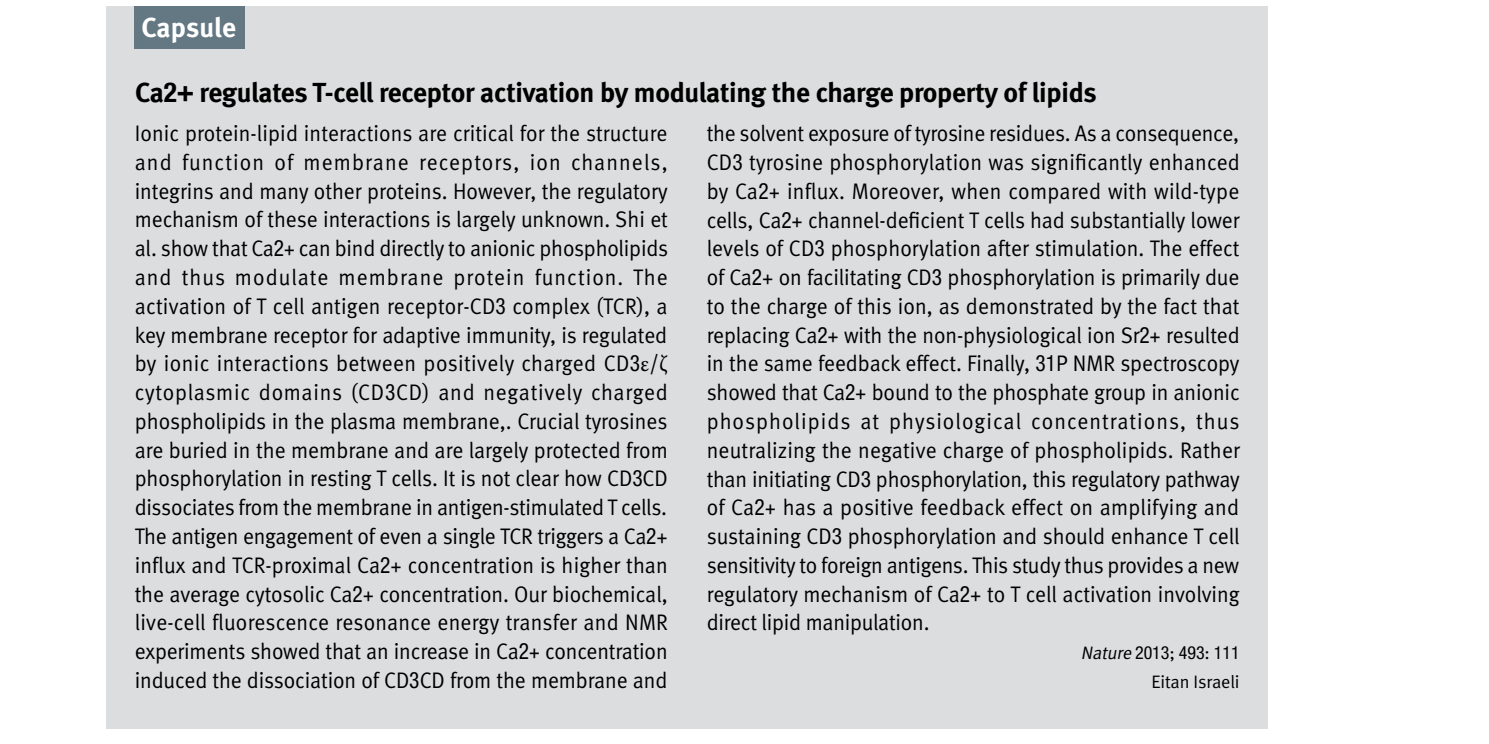
<style>
.page{position:relative;width:1489px;height:744px;background:#fff}
.page>*{position:absolute;margin:0;border:0;box-sizing:border-box;transform-origin:0 0}
.t1{font:700 27.5px "Meta";letter-spacing:-.01em;color:#000}
.t2{font:700 27.5px "Meta";color:#fff}
.t3{font:22.5px/28.8px "Meta Normal";color:#000;text-align:right;scale:.95 1}
.t4{font:22.5px "Meta Normal";letter-spacing:.05em;color:#000;scale:.95 1}
.t5{font:condensed 18px "Helvetica Neue";letter-spacing:-.005em;color:#000}
.t6{font:18px "Meta Normal";letter-spacing:-.005em;color:#000}
.s1{font-family:"Helvetica Neue";font-stretch:condensed}
.s2{font-family:"Minion Pro"}
.s3{font-family:"Meta Normal";font-style:italic;font-stretch:normal}
.s4{font-family:"Meta Normal";font-stretch:normal}
</style>
<div class="page">
<div style="left:106px;top:6px;width:1161px;height:721px;background:#dcddde"></div>
<div style="left:135px;top:6px;width:110px;height:43px;background:#647883"></div>
<p class="t2" style="left:141px;top:11px;width:96px">Capsule</p>
<p class="t1" style="left:135px;top:76px;width:962px">Ca<span class="s1">2</span>+ regulates -T cell receptor activation by modulating the charge property of lipids</p>
<p class="t3" style="left:135px;top:119px;width:562px">Ionic protein-lipid interactions are critical for the structure channels,</p>
<p class="t4" style="left:303px;top:149px;width:112px">membrane</p>
<p class="t3" style="left:135px;top:147px;width:40px">and</p>
<p class="t3" style="left:135px;top:176px;width:562px">integrins and many other proteins. However, the regulatory</p>
<p class="t3" style="left:135px;top:205px;width:562px">mechanism of these interactions is largely unknown. Shi et</p>
<p class="t3" style="left:135px;top:234px;width:563px">al. show that Ca<span class="s1">2</span>+ can bind directly to anionic phospholipids</p>
<p class="t4" style="left:534px;top:264px;width:142px">function. The</p>
<p class="t4" style="left:182px;top:149px;width:88px">function</p>
<p class="t3" style="left:274px;top:147px;width:21px">of</p>
<p class="t3" style="left:530px;top:147px;width:34px">ion</p>
<p class="t4" style="left:419px;top:149px;width:107px">receptors,</p>
<p class="t4" style="left:182px;top:264px;width:156px">thus modulate</p>
<p class="t4" style="left:338px;top:264px;width:112px">membrane</p>
<p class="t3" style="left:135px;top:262px;width:563px;text-align:left">and<br>activation of T cell antigen receptor-CD<span class="s1">3</span> complex (TCR a,) key membrane receptor for adaptive immunity is, regulated by ionic interactions between positively charged C D <span class="s2">ζ</span>/<span class="s2">ε</span><span class="s1">3 </span>cytoplasmic domains (CD<span class="s1">3</span>CD) and negatively charged phospholipids in the plasma membrane,. Crucial tyrosines are buried in the membrane and are largely protected from phosphorylation in resting T cells isIt. not clear how CD<span class="s1">3</span>CD dissociates from the membrane in antigen-stimulated T cells.<br>The antigen engagement of even a single TCR triggers a Ca<span class="s1">2</span>+ influx and TCR-proximal Ca<span class="s1">2</span>+ concentration is higher than the average cytosolic Ca<span class="s1">2</span>+ concentration. Our biochemical, live-cell fluorescence resonance energy transfer and NMR experiments showed that an increase in Ca<span class="s1">2</span>+ concentration induced the dissociation of CD<span class="s1">3</span>CD from the membrane and</p>
<p class="t4" style="left:453px;top:264px;width:76px">protein</p>
<p class="t3" style="left:706px;top:119px;width:562px">the solvent exposure of tyrosine residues. As a consequence, CD<span class="s1">3</span> tyrosine phosphorylation was significantly enhanced by Ca<span class="s1">2</span>+ influx. Moreover, when compared with wild-type cells, Ca<span class="s1">2</span>+ channel-deficient T cells had substantially lower levels of CD<span class="s1">3</span> phosphorylation after stimulation. The effect of Ca<span class="s1">2</span>+ on facilitating CD<span class="s1">3</span> phosphorylation is primarily due to the charge of this ion, as demonstrated by the fact that replacing Ca<span class="s1">2</span>+ with the non-physiological ion Sr<span class="s1">2</span>+ resulted in the same feedback effect. Finally, <span class="s1">31</span>P NMR spectroscopy showed that Ca<span class="s1">2</span>+ bound to the phosphate group in anionic thus</p>
<p class="t3" style="left:706px;top:406px;width:562px;text-align:left">phospholipids at physiological concentrations, neutralizing the negative charge of phospholipids. Rather than initiating CD<span class="s1">3</span> phosphorylation, this regulatory pathway of Ca<span class="s1">2</span>+ has a positive feedback effect on amplifying and sustaining CD<span class="s1">3</span> phosphorylation and should enhance T cell sensitivity to foreign antigens. This study thus provides a new regulatory mechanism of Ca<span class="s1">2</span>+ to T cell activation involving direct lipid manipulation.</p>
<p class="t5" style="left:1080px;top:642px;width:160px"><span class="s3">Nature</span>2013<span class="s4">;</span> 493<span class="s4">:</span> 111</p>
<p class="t6" style="left:1151px;top:671px;width:90px">Eitan Israeli</p>
</div>
